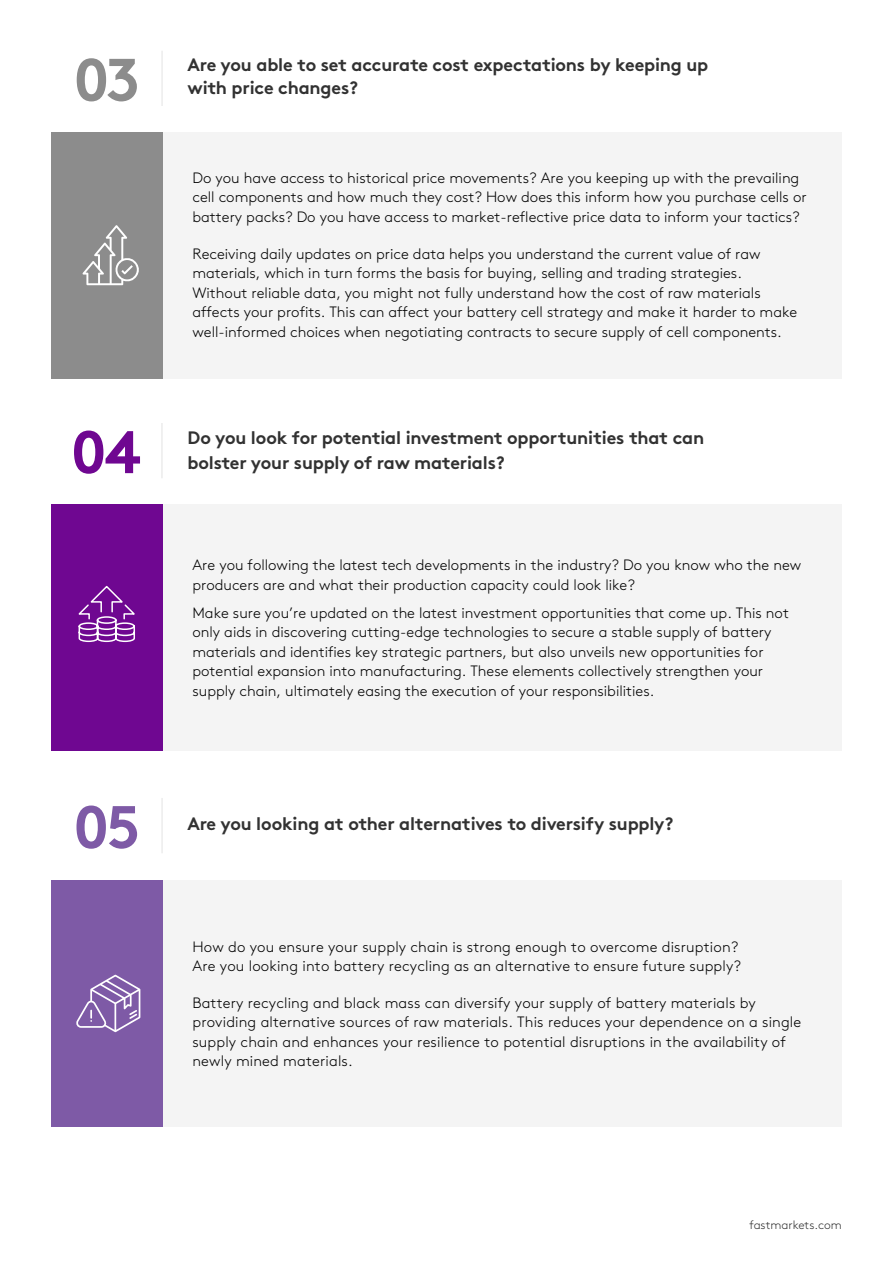
<style>
.page{position:relative;width:893px;height:1263px;background:#fff}
.page>*{position:absolute;margin:0;border:0;box-sizing:border-box;transform-origin:0 0}
.t1{font:700 60px "Brown Std";color:#7e5aa6}
.t2{font:700 60px "Brown Std";color:#8c8c8c}
.t3{font:700 60px "Brown Std";color:#6f0791}
.t4{font:700 18px "Brown Std";letter-spacing:-.01em;color:#323232}
.t5{font:300 15px/19.5px "Brown Std";color:#000}
.t6{font:300 12px "Brown Std";color:#323232}
</style>
<div class="page">
<div style="left:163px;top:132px;width:679px;height:246px;background:#f4f4f4"></div>
<div style="left:163px;top:880px;width:679px;height:247px;background:#f4f4f4"></div>
<hr style="left:161px;top:798px;width:2px;height:55px;background:#ececec">
<hr style="left:161px;top:51px;width:2px;height:55px;background:#ececec">
<div style="left:51px;top:132px;width:112px;height:246px;background:#8c8c8c"></div>
<div style="left:51px;top:880px;width:112px;height:247px;background:#7e5aa6"></div>
<svg style="left:76px;top:975px;width:64px;height:57px"></svg>
<svg style="left:82px;top:225px;width:57px;height:60px"></svg>
<div style="left:163px;top:504px;width:679px;height:247px;background:#f4f4f4"></div>
<hr style="left:161px;top:423px;width:2px;height:55px;background:#ececec">
<div style="left:51px;top:504px;width:112px;height:247px;background:#6f0791"></div>
<svg style="left:78px;top:585px;width:57px;height:58px"></svg>
<h1 class="t2" style="left:73px;top:43px;width:68px">03</h1>
<h1 class="t3" style="left:71px;top:415px;width:72px">04</h1>
<p class="t4" style="left:188px;top:54px;width:522px">Are you able to set accurate cost expectations by keeping up</p>
<p class="t4" style="left:188px;top:76px;width:172px">with price changes?</p>
<p class="t5" style="left:192px;top:168px;width:616px">Do you have access to historical price movements? Are you keeping up with the prevailing cell components and how much they cost? How does this inform how you purchase cells or battery packs? Do you have access to market-reflective price data to inform your tactics?</p>
<p class="t5" style="left:192px;top:244px;width:606px">Receiving daily updates on price data helps you understand the current value of raw materials, which in turn forms the basis for buying, selling and trading strategies.<br>Without reliable data, you might not fully understand how the cost of raw materials affects your profits. This can affect your battery cell strategy and make it harder to make well-informed choices when negotiating contracts to secure supply of cell components.</p>
<p class="t4" style="left:187px;top:426px;width:518px">Do you look for potential investment opportunities that can</p>
<p class="t4" style="left:187px;top:452px;width:319px">bolster your supply of raw materials?</p>
<p class="t5" style="left:192px;top:556px;width:610px">Are you following the latest tech developments in the industry? Do you know who the new producers are and what their production capacity could look like?</p>
<p class="t5" style="left:192px;top:603px;width:598px">Make sure you’re updated on the latest investment opportunities that come up. This not only aids in discovering cutting-edge technologies to secure a stable supply of battery materials and identifies key strategic partners, but also unveils new opportunities for potential expansion into manufacturing. These elements collectively strengthen your supply chain, ultimately easing the execution of your responsibilities.</p>
<h1 class="t1" style="left:73px;top:790px;width:69px">05</h1>
<p class="t4" style="left:187px;top:813px;width:488px">Are you looking at other alternatives to diversify supply?</p>
<p class="t5" style="left:192px;top:937px;width:550px">How do you ensure your supply chain is strong enough to overcome disruption?<br>Are you looking into battery recycling as an alternative to ensure future supply?</p>
<p class="t5" style="left:192px;top:993px;width:610px">Battery recycling and black mass can diversify your supply of battery materials by providing alternative sources of raw materials. This reduces your dependence on a single supply chain and enhances your resilience to potential disruptions in the availability of newly mined materials.</p>
<p class="t6" style="left:749px;top:1218px;width:94px">fastmarkets.com</p>
</div>
